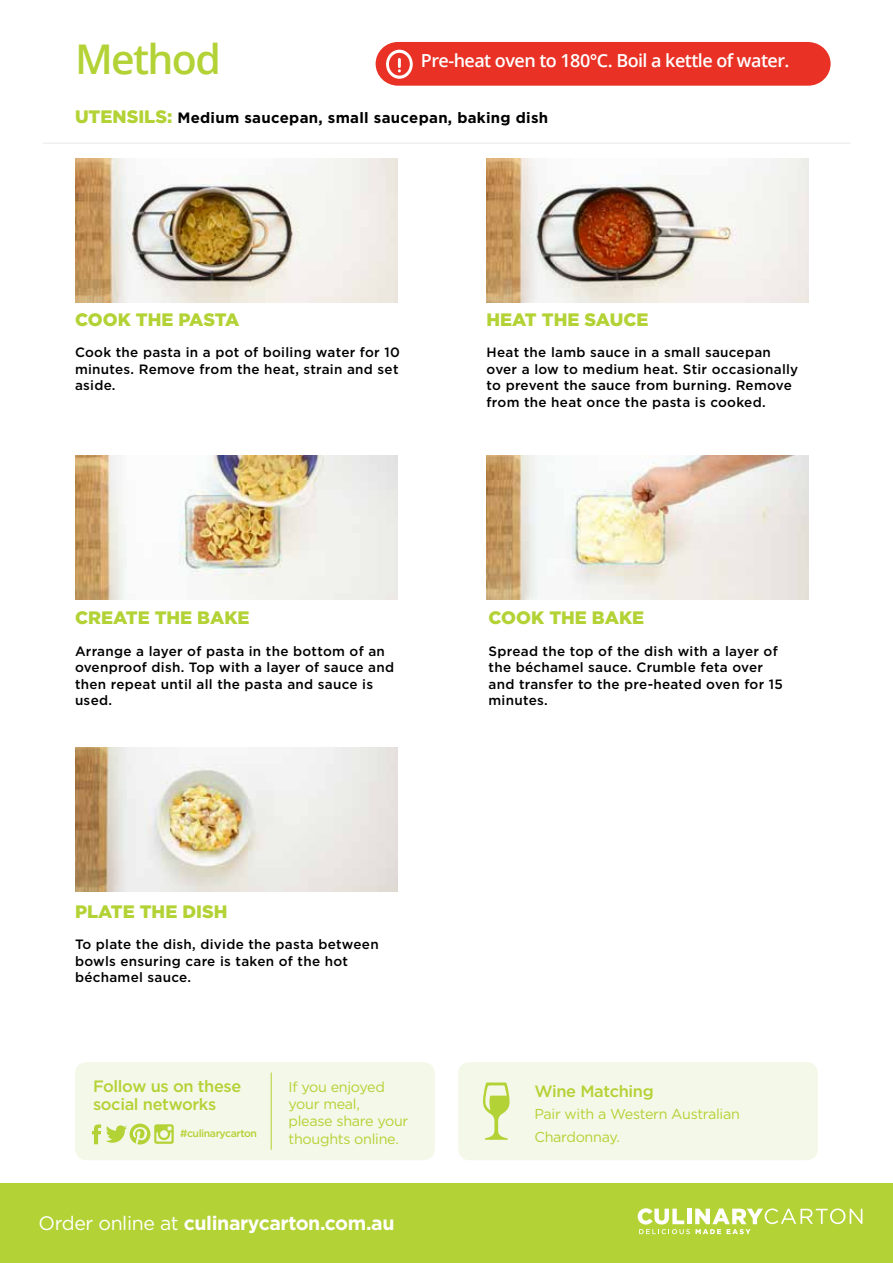
<style>
.page{position:relative;width:893px;height:1263px;background:#fff}
.page>*{position:absolute;margin:0;border:0;box-sizing:border-box;transform-origin:0 0}
.t1{font:600 40.95px "Open Sans";letter-spacing:-.04em;color:#b3d235}
.t2{font:700 19.5px "Gotham";letter-spacing:-.02em;color:#fff}
.t3{font:900 18px "Gotham";color:#b3d235}
.t4{font:600 18px "Open Sans";letter-spacing:-.03em;color:#fff}
.t5{font:500 16.35px/18.5px "Gotham";letter-spacing:-.02em;color:#b3d235}
.t6{font:700 15px "Gotham";letter-spacing:.02em;color:#000}
.t7{font:14.4px/17.4px "Gotham";letter-spacing:-.02em;color:#b3d235}
.t8{font:500 13.5px/16.5px "Gotham";letter-spacing:.02em;color:#000}
.t9{font:500 10.5px "Gotham";letter-spacing:-.04em;color:#b3d235}
.s1{font-weight:900;font-size:18px;color:#b3d235}
.s2{font-weight:400}
</style>
<div class="page">
<div style="left:0;top:1183px;width:893px;height:80px;background:#b3d235"></div>
<svg style="left:638px;top:1208px;width:224px;height:26px"></svg>
<div style="left:75px;top:1062px;width:360px;height:98px;background:#f4f8e8;border-radius:12px"></div>
<div style="left:458px;top:1062px;width:360px;height:98px;background:#f4f8e8;border-radius:12px"></div>
<svg style="left:483px;top:1082px;width:27px;height:58px"></svg>
<hr style="left:271px;top:1072px;width:1px;height:78px;background:#b3d235">
<svg style="left:92px;top:1123px;width:82px;height:21px"></svg>
<hr style="left:43px;top:143px;width:807px;height:1px;background:#000">
<img style="left:75px;top:158px;width:322px;height:145px">
<img style="left:487px;top:158px;width:322px;height:145px">
<img style="left:75px;top:455px;width:322px;height:144px">
<img style="left:487px;top:455px;width:322px;height:144px">
<img style="left:75px;top:747px;width:322px;height:144px">
<div style="left:376px;top:42px;width:455px;height:44px;background:#e93225"></div>
<h1 class="t1" style="left:75px;top:31px;width:147px">Method</h1>
<p class="t6" style="left:75px;top:109px;width:475px"><span class="s1">UTENSILS:</span> Medium saucepan, small saucepan, baking dish</p>
<h3 class="t4" style="left:421px;top:48px;width:370px">Pre-heat oven to 180°C. Boil a kettle of water.</h3>
<h3 class="t3" style="left:75px;top:309px;width:166px">COOK THE PASTA</h3>
<p class="t8" style="left:75px;top:344px;width:326px;text-align:justify">Cook the pasta in a pot of boiling water for 10 minutes. Remove from the heat, strain and set aside.</p>
<h3 class="t3" style="left:75px;top:608px;width:176px">CREATE THE BAKE</h3>
<p class="t8" style="left:75px;top:643px;width:321px">Arrange a layer of pasta in the bottom of an ovenproof dish. Top with a layer of sauce and then repeat until all the pasta and sauce is used.</p>
<h3 class="t3" style="left:75px;top:901px;width:154px">PLATE THE DISH</h3>
<p class="t8" style="left:75px;top:936px;width:305px">To plate the dish, divide the pasta between bowls ensuring care is taken of the hot béchamel sauce.</p>
<h3 class="t3" style="left:487px;top:309px;width:163px">HEAT THE SAUCE</h3>
<p class="t8" style="left:487px;top:344px;width:313px">Heat the lamb sauce in a small saucepan over a low to medium heat. Stir occasionally to prevent the sauce from burning. Remove from the heat once the pasta is cooked.</p>
<h3 class="t3" style="left:488px;top:608px;width:157px">COOK THE BAKE</h3>
<p class="t8" style="left:488px;top:643px;width:296px">Spread the top of the dish with a layer of the béchamel sauce. Crumble feta over and transfer to the pre-heated oven for 15 minutes.</p>
<p class="t5" style="left:93px;top:1076px;width:150px">Follow us on these social networks</p>
<p class="t5" style="left:534px;top:1081px;width:121px">Wine Matching</p>
<p class="t7" style="left:534px;top:1103px;width:207px;line-height:22.5px">Pair with a Western Australian<br>Chardonnay.</p>
<p class="t7" style="left:289px;top:1077px;width:121px">If you enjoyed your meal,<br>please share your thoughts online.</p>
<p class="t9" style="left:180px;top:1126px;width:78px">#culinarycarton</p>
<h2 class="t2" style="left:38px;top:1212px;width:357px"><span class="s2">Order online at</span> culinarycarton.com.au</h2>
</div>
